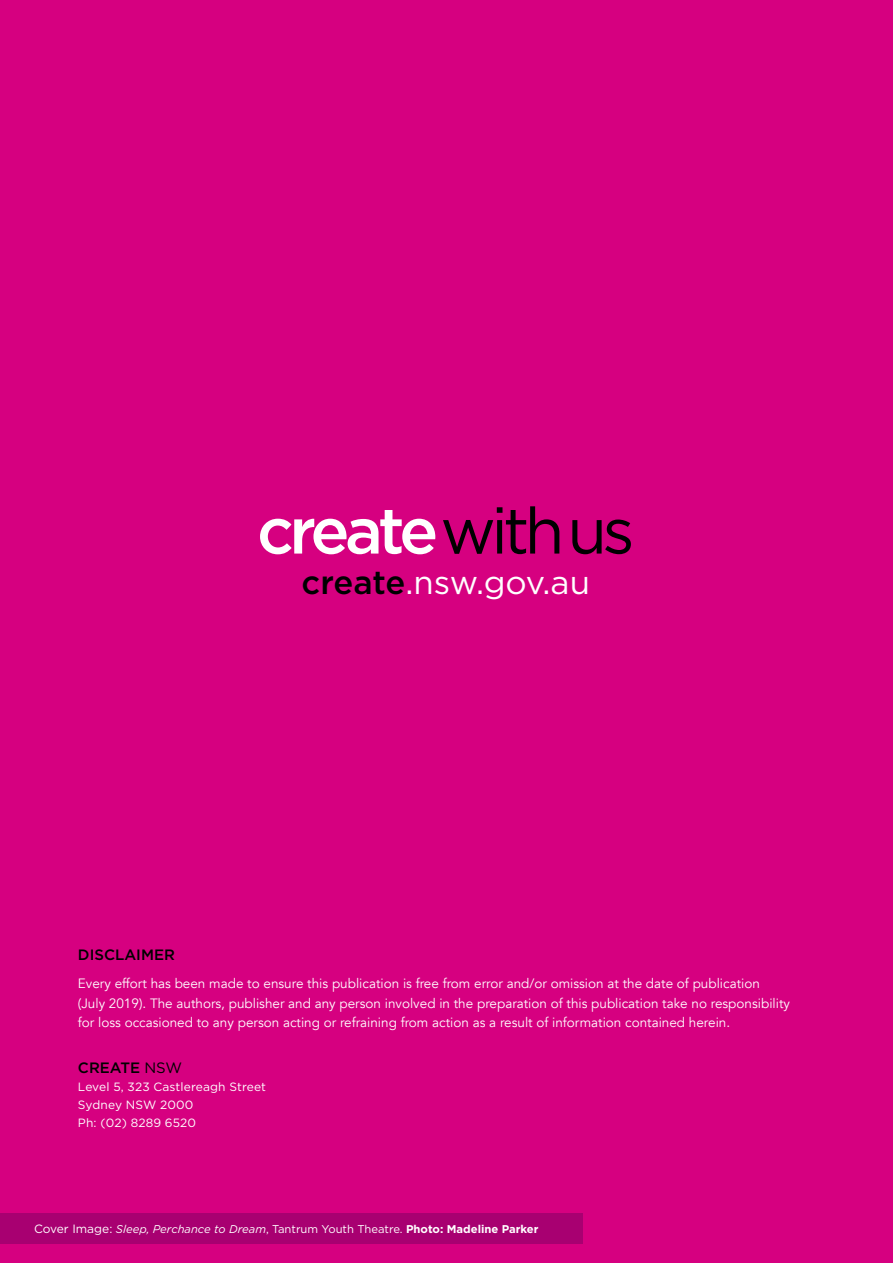
<style>
.page{position:relative;width:893px;height:1263px;background:#d60080}
.page>*{position:absolute;margin:0;border:0;box-sizing:border-box;transform-origin:0 0}
.t1{font:500 64.65px "Gotham";letter-spacing:-.075em;color:#fff}
.t2{font:500 51px "Gotham";letter-spacing:-.05em;color:#fff}
.t3{font:33px "Gotham";color:#fff}
.t4{font:500 15px "Gotham";color:#000}
.t5{font:13.5px/19.5px "Avenir";color:#fff}
.t6{font:12px/18px "Gotham";letter-spacing:.01em;color:#fff}
.t7{font:italic 11.25px "Gotham";color:#fff}
.s1{font-weight:400;color:#000}
.s2{font-weight:500;color:#000}
.s3{font-weight:400}
.s4{font-style:normal;font-size:12px}
.s5{font-style:normal}
.s6{font-weight:700;font-style:normal}
</style>
<div class="page">
<div style="left:0;top:1213px;width:583px;height:30px;background:#a80071"></div>
<h1 class="t1" style="left:257px;top:488px;width:379px">create<span class="s1">withus</span></h1>
<h3 class="t3" style="left:302px;top:561px;width:290px"><span class="s2">create</span>.nsw.gov.au</h3>
<p class="t4" style="left:78px;top:945px;width:98px">DISCLAIMER</p>
<p class="t5" style="left:78px;top:974px;width:714px">Every effort has been made to ensure this publication is free from error and/or omission at the date of publication (July 2019). The authors, publisher and any person involved in the preparation of this publication take no responsibility for loss occasioned to any person acting or refraining from action as a result of information contained herein.</p>
<p class="t4" style="left:78px;top:1058px;width:106px">CREATE <span class="s3">NSW</span></p>
<p class="t6" style="left:78px;top:1077px;width:190px">Level 5, 323 Castlereagh Street<br>Sydney NSW 2000<br>Ph: (02) 8289 6520</p>
<h2 class="t2" style="left:18px;top:1192px;width:359px">project <span class="s3">funding</span></h2>
<p class="t7" style="left:34px;top:1221px;width:506px"><span class="s4">Cover Image:</span> Sleep, Perchance to Dream<span class="s5">, Tantrum Youth Theatre.</span> <span class="s6">Photo: Madeline Parker</span></p>
</div>
